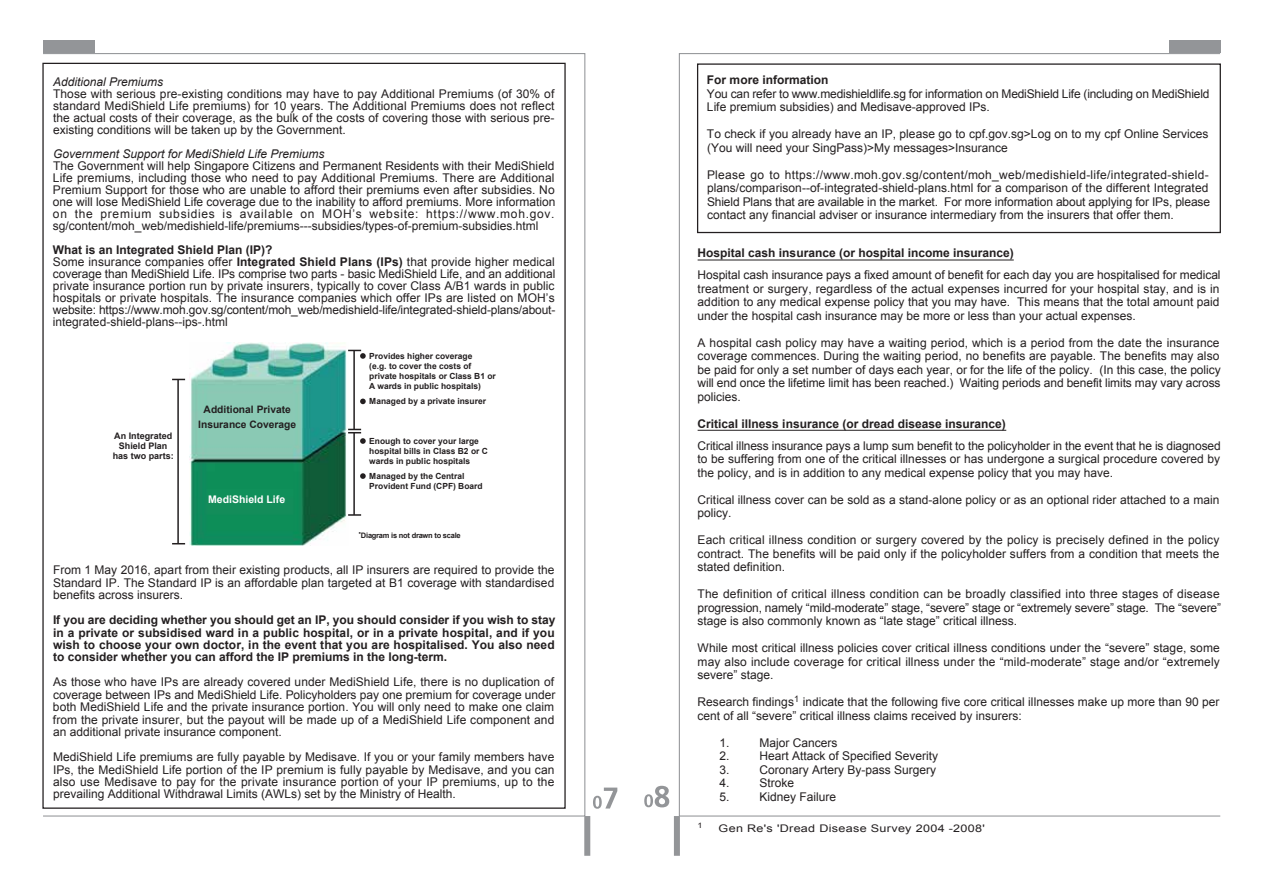
<style>
.page{position:relative;width:1263px;height:893px;background:#fff}
.page>*{position:absolute;margin:0;border:0;box-sizing:border-box;transform-origin:0 0}
.t1{font:12px/13.5px "Arial";color:#231f20;text-align:justify}
.t2{font:700 12px/12.5px "Arial";color:#231f20;text-align:justify}
.t3{font:italic 12px "Arial";color:#231f20}
.t4{font:10.5px "Arial";letter-spacing:.025em;color:#231f20;scale:1.2 1}
.t5{font:700 10.5px "Arial";color:#fff}
.t6{font:700 10.2px/15px "Arial";color:#231f20;text-align:center}
.t7{font:700 9px/10.2px "Arial";color:#231f20;text-align:center}
.t8{font:700 8.4px/10.1px "Arial";color:#231f20}
.t9{font:700 7.5px "Arial";letter-spacing:-.03em;color:#231f20}
.t10{font:7.5px "Arial";color:#231f20;scale:1.2 1}
.s1{font-weight:700}
</style>
<div class="page">
<div style="left:43px;top:40px;width:51px;height:13px;background:#939598"></div>
<div style="left:584px;top:816px;width:6px;height:40px;background:#939598"></div>
<svg style="left:593px;top:788px;width:24px;height:21px"></svg>
<div style="left:674px;top:816px;width:6px;height:40px;background:#939598"></div>
<svg style="left:644px;top:786px;width:25px;height:21px"></svg>
<div style="left:1169px;top:40px;width:51px;height:13px;background:#939598"></div>
<div style="left:697px;top:63px;width:524px;height:170px;border:1px solid #231f20"></div>
<hr style="left:698px;top:430px;width:308px;height:1px;background:#231f20">
<hr style="left:698px;top:260px;width:316px;height:1px;background:#231f20">
<img style="left:189px;top:342px;width:158px;height:204px">
<svg style="left:172px;top:379px;width:13px;height:1px"></svg>
<hr style="left:177px;top:380px;width:2px;height:164px;background:#231f20">
<hr style="left:353px;top:351px;width:2px;height:78px;background:#231f20">
<svg style="left:348px;top:514px;width:13px;height:2px"></svg>
<hr style="left:353px;top:433px;width:2px;height:82px;background:#231f20">
<svg style="left:348px;top:350px;width:18px;height:9px"></svg>
<svg style="left:360px;top:399px;width:6px;height:5px"></svg>
<svg style="left:348px;top:429px;width:18px;height:15px"></svg>
<svg style="left:360px;top:473px;width:6px;height:6px"></svg>
<p class="t3" style="left:53px;top:74px;width:112px">Additional Premiums</p>
<p class="t1" style="left:53px;top:88px;width:503px;line-height:12px">Those with serious pre-existing conditions may have to pay Additional Premiums (of 30% of standard MediShield Life premiums) for 10 years. The Additional Premiums does not reflect the actual costs of their coverage, as the bulk of the costs of covering those with serious pre&shy;existing conditions will be taken up by the Government.</p>
<p class="t3" style="left:53px;top:146px;width:273px">Government Support for MediShield Life Premiums</p>
<p class="t1" style="left:53px;top:160px;width:504px;line-height:12px">The Government will help Singapore Citizens and Permanent Residents with their MediShield Life premiums, including those who need to pay Additional Premiums. There are Additional Premium Support for those who are unable to afford their premiums even after subsidies. No one will lose MediShield Life coverage due to the inability to afford premiums. More information on the premium subsidies is available on MOH’s website: https://www.moh.gov. sg/content/moh_web/medishield-life/premiums---subsidies/types-of-premium-subsidies.html</p>
<p class="t1" style="left:53px;top:244px;width:504px;line-height:12px;text-align:left"><span class="s1">What is an Integrated Shield Plan (IP)?<br></span>Some insurance companies offer <span class="s1">Integrated Shield Plans (IPs)</span> that provide higher medical coverage than MediShield Life. IPs comprise two parts - basic MediShield Life, and an additional private insurance portion run by private insurers, typically to cover Class A/B1 wards in public hospitals or private hospitals. The insurance companies which offer IPs are listed on MOH’s website: https://www.moh.gov.sg/content/moh_web/medishield-life/integrated-shield-plans/about&shy;integrated-shield-plans--ips-.html</p>
<p class="t7" style="left:113px;top:431px;width:63px">An Integrated<br>Shield Plan has two parts:</p>
<p class="t6" style="left:198px;top:402px;width:100px">Additional Private<br>Insurance Coverage</p>
<p class="t5" style="left:208px;top:492px;width:78px">MediShield Life</p>
<p class="t8" style="left:369px;top:351px;width:128px">Provides higher coverage<br>(e.g. to cover the costs of private hospitals or Class B1 or<br>A wards in public hospitals)</p>
<p class="t8" style="left:369px;top:397px;width:118px">Managed by a private insurer</p>
<p class="t8" style="left:369px;top:436px;width:120px">Enough to cover your large hospital bills in Class B2 or C wards in public hospitals</p>
<p class="t8" style="left:369px;top:471px;width:115px">Managed by the Central<br>Provident Fund (CPF) Board</p>
<p class="t9" style="left:359px;top:530px;width:103px"><sup>•</sup>Diagram is not drawn to scale</p>
<p class="t1" style="left:53px;top:564px;width:503px;line-height:12.5px">From 1 May 2016, apart from their existing products, all IP insurers are required to provide the Standard IP. The Standard IP is an affordable plan targeted at B1 coverage with standardised benefits across insurers.</p>
<p class="t2" style="left:53px;top:614px;width:504px">If you are deciding whether you should get an IP, you should consider if you wish to stay in a private or subsidised ward in a public hospital, or in a private hospital, and if you wish to choose your own doctor, in the event that you are hospitalised. You also need to consider whether you can afford the IP premiums in the long-term.</p>
<p class="t1" style="left:53px;top:676px;width:504px;line-height:12.5px">As those who have IPs are already covered under MediShield Life, there is no duplication of coverage between IPs and MediShield Life. Policyholders pay one premium for coverage under both MediShield Life and the private insurance portion. You will only need to make one claim from the private insurer, but the payout will be made up of a MediShield Life component and an additional private insurance component.</p>
<p class="t1" style="left:53px;top:751px;width:503px;line-height:12.5px">MediShield Life premiums are fully payable by Medisave. If you or your family members have IPs, the MediShield Life portion of the IP premium is fully payable by Medisave, and you can also use Medisave to pay for the private insurance portion of your IP premiums, up to the prevailing Additional Withdrawal Limits (AWLs) set by the Ministry of Health.</p>
<p class="t2" style="left:707px;top:74px;width:123px">For more information</p>
<p class="t1" style="left:707px;top:87px;width:504px">You can refer to www.medishieldlife.sg for information on MediShield Life (including on MediShield<br>Life premium subsidies) and Medisave-approved IPs.</p>
<p class="t1" style="left:707px;top:127px;width:503px">To check if you already have an IP, please go to cpf.gov.sg&gt;Log on to my cpf Online Services (You will need your SingPass)&gt;My messages&gt;Insurance</p>
<p class="t1" style="left:707px;top:168px;width:505px;text-align:left">Please go to https://www.moh.gov.sg/content/moh_web/medishield-life/integrated-shield&shy;plans/comparison--of-integrated-shield-plans.html for a comparison of the different Integrated Shield Plans that are available in the market. For more information about applying for IPs, please contact any financial adviser or insurance intermediary from the insurers that offer them.</p>
<p class="t2" style="left:698px;top:247px;width:318px">Hospital cash insurance (or hospital income insurance)</p>
<p class="t1" style="left:698px;top:268px;width:524px">Hospital cash insurance pays a fixed amount of benefit for each day you are hospitalised for medical treatment or surgery, regardless of the actual expenses incurred for your hospital stay, and is in addition to any medical expense policy that you may have. This means that the total amount paid under the hospital cash insurance may be more or less than your actual expenses.</p>
<p class="t1" style="left:698px;top:336px;width:525px;text-align:left">A hospital cash policy may have a waiting period, which is a period from the date the insurance coverage commences. During the waiting period, no benefits are payable. The benefits may also be paid for only a set number of days each year, or for the life of the policy. (In this case, the policy will end once the lifetime limit has been reached.) Waiting periods and benefit limits may vary across policies.</p>
<p class="t2" style="left:698px;top:418px;width:310px">Critical illness insurance (or dread disease insurance)</p>
<p class="t1" style="left:698px;top:439px;width:525px">Critical illness insurance pays a lump sum benefit to the policyholder in the event that he is diagnosed to be suffering from one of the critical illnesses or has undergone a surgical procedure covered by the policy, and is in addition to any medical expense policy that you may have.</p>
<p class="t1" style="left:698px;top:493px;width:523px">Critical illness cover can be sold as a stand-alone policy or as an optional rider attached to a main policy.</p>
<p class="t1" style="left:698px;top:533px;width:523px">Each critical illness condition or surgery covered by the policy is precisely defined in the policy contract. The benefits will be paid only if the policyholder suffers from a condition that meets the stated definition.</p>
<p class="t1" style="left:698px;top:587px;width:525px">The definition of critical illness condition can be broadly classified into three stages of disease progression, namely “mild-moderate” stage, “severe” stage or “extremely severe” stage. The “severe” stage is also commonly known as “late stage” critical illness.</p>
<p class="t1" style="left:698px;top:641px;width:524px">While most critical illness policies cover critical illness conditions under the “severe” stage, some may also include coverage for critical illness under the “mild-moderate” stage and/or “extremely severe” stage.</p>
<p class="t1" style="left:698px;top:695px;width:523px">Research findings<sup>1</sup> indicate that the following five core critical illnesses make up more than 90 per cent of all “severe” critical illness claims received by insurers:</p>
<p class="t1" style="left:719px;top:736px;width:12px">1.</p>
<p class="t1" style="left:759px;top:736px;width:80px">Major Cancers</p>
<p class="t1" style="left:719px;top:749px;width:12px">2.</p>
<p class="t1" style="left:759px;top:749px;width:180px">Heart Attack of Specified Severity</p>
<p class="t1" style="left:719px;top:763px;width:12px">3.</p>
<p class="t1" style="left:759px;top:763px;width:178px">Coronary Artery By-pass Surgery</p>
<p class="t1" style="left:719px;top:776px;width:12px">4.</p>
<p class="t1" style="left:759px;top:776px;width:36px">Stroke</p>
<p class="t1" style="left:719px;top:790px;width:12px">5.</p>
<p class="t1" style="left:759px;top:790px;width:78px">Kidney Failure</p>
<p class="t10" style="left:698px;top:820px;width:6px">1</p>
<p class="t4" style="left:719px;top:821px;width:223px">Gen Re's 'Dread Disease Survey 2004 -2008'</p>
</div>
